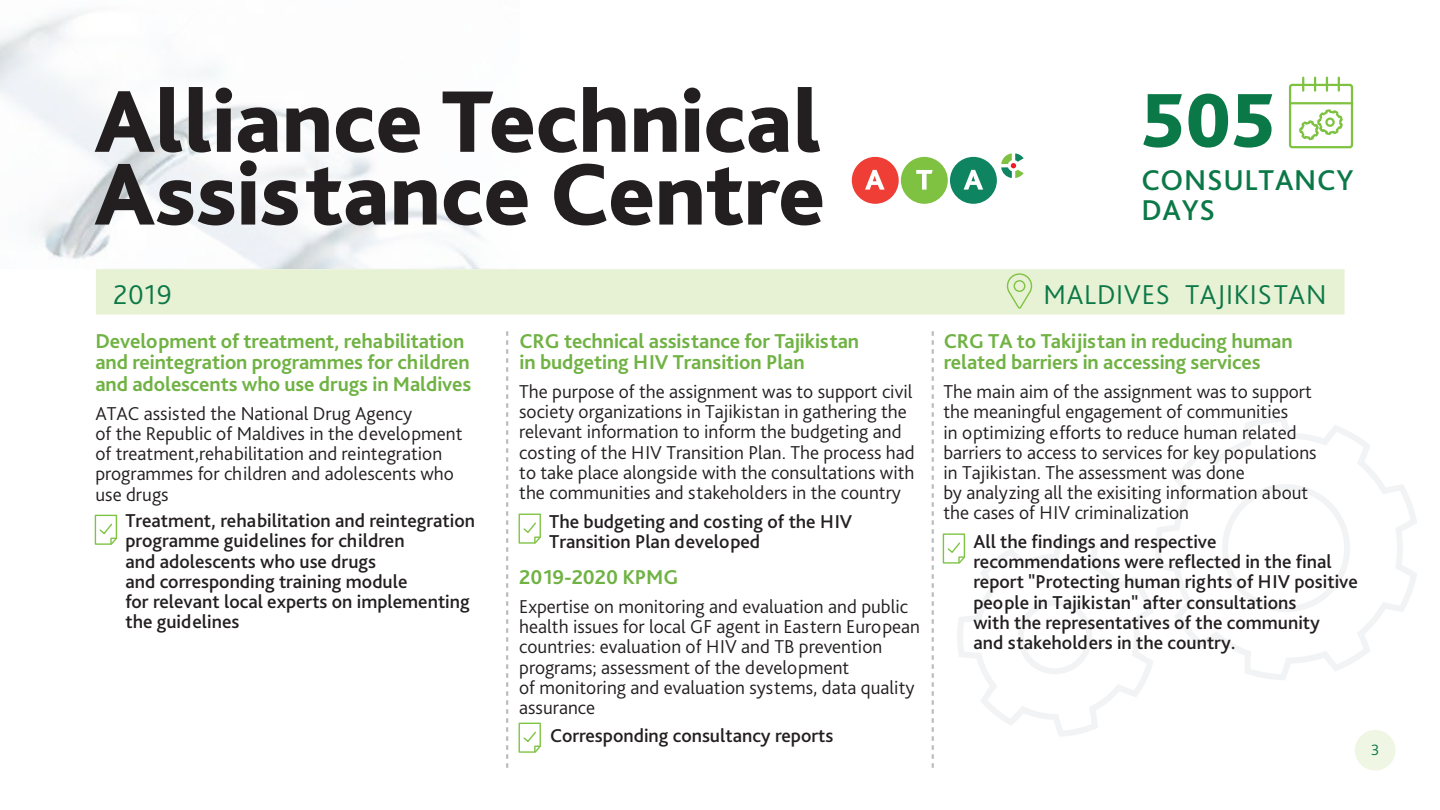
<style>
.page{position:relative;width:1440px;height:810px;background:#fff}
.page>*{position:absolute;margin:0;border:0;box-sizing:border-box;transform-origin:0 0}
.t1{font:800 91.5px/72.8px "Bliss Pro";color:#231f20}
.t2{font:800 79.88px "Bliss Pro";color:#0b7847}
.t3{font:500 30px/30.5px "Bliss Pro";letter-spacing:.025em;color:#0b7847}
.t4{font:300 28.5px "Bliss Pro";letter-spacing:.025em;color:#0b7847}
.t5{font:700 21px/21.8px "Bliss Pro";letter-spacing:-.005em;color:#70b243}
.t6{font:300 19.5px/20.2px "Bliss Pro";color:#231f20}
.t7{font:500 19.5px/20.2px "Bliss Pro";color:#231f20}
.t8{font:300 15.75px "Bliss Pro";color:#0a7848}
</style>
<div class="page">
<img style="left:0;top:11px;width:481px;height:258px">
<svg style="left:1156px;top:416px;width:261px;height:264px"></svg>
<div style="left:1222px;top:484px;width:128px;height:128px;border:6px solid #f2f3f4;border-radius:50%"></div>
<div style="left:852px;top:157px;width:47px;height:47px;background:#ee3e35;border-radius:50%"></div>
<div style="left:901px;top:157px;width:47px;height:47px;background:#7fc241;border-radius:50%"></div>
<div style="left:950px;top:157px;width:47px;height:47px;background:#0e8460;border-radius:50%"></div>
<svg style="left:865px;top:170px;width:20px;height:20px"></svg>
<svg style="left:916px;top:170px;width:17px;height:20px"></svg>
<svg style="left:964px;top:170px;width:19px;height:20px"></svg>
<svg style="left:1001px;top:153px;width:23px;height:25px"></svg>
<div style="left:1289px;top:84px;width:64px;height:64px;border:2px solid #7fc241;border-radius:2px"></div>
<svg style="left:1302px;top:78px;width:2px;height:13px"></svg>
<svg style="left:1314px;top:78px;width:2px;height:13px"></svg>
<svg style="left:1326px;top:78px;width:2px;height:13px"></svg>
<svg style="left:1338px;top:78px;width:2px;height:13px"></svg>
<hr style="left:1290px;top:102px;width:62px;height:2px;background:#7fc241">
<svg style="left:1299px;top:109px;width:44px;height:32px"></svg>
<div style="left:95px;top:269px;width:1250px;height:46px;background:#e7f1d4;border:1px solid #fff"></div>
<svg style="left:1006px;top:273px;width:27px;height:36px"></svg>
<div style="left:1014px;top:280px;width:11px;height:12px;border:1px solid #7fc241;border-radius:50%"></div>
<svg style="left:506px;top:331px;width:2px;height:437px"></svg>
<svg style="left:932px;top:331px;width:2px;height:437px"></svg>
<div style="left:1355px;top:730px;width:40px;height:41px;background:#f0f6e4;border-radius:50%"></div>
<svg style="left:94px;top:514px;width:24px;height:31px"></svg>
<svg style="left:942px;top:533px;width:215px;height:203px"></svg>
<svg style="left:518px;top:513px;width:23px;height:31px"></svg>
<svg style="left:518px;top:722px;width:23px;height:31px"></svg>
<h1 class="t1" style="left:94px;top:83px;width:732px">Alliance Technical<br>Assistance Centre</h1>
<h2 class="t2" style="left:1141px;top:71px;width:135px">505</h2>
<h3 class="t3" style="left:1141px;top:164px;width:214px">CONSULTANCY<br>DAYS</h3>
<h3 class="t4" style="left:113px;top:277px;width:60px">2019</h3>
<h3 class="t4" style="left:1043px;top:277px;width:285px">MALDIVES TAJIKISTAN</h3>
<p class="t5" style="left:95px;top:329px;width:377px">Development of treatment, rehabilitation and reintegration programmes for children and adolescents who use drugs in Maldives</p>
<p class="t5" style="left:520px;top:329px;width:341px">CRG technical assistance for Tajikistan in budgeting HIV Transition Plan</p>
<p class="t6" style="left:519px;top:381px;width:397px">The purpose of the assignment was to support civil society organizations in Tajikistan in gathering the relevant information to inform the budgeting and costing of the HIV Transition Plan. The process had to take place alongside with the consultations with the communities and stakeholders in the country</p>
<p class="t6" style="left:95px;top:403px;width:369px">ATAC assisted the National Drug Agency<br>of the Republic of Maldives in the development of treatment,rehabilitation and reintegration programmes for children and adolescents who use drugs</p>
<p class="t7" style="left:125px;top:510px;width:351px">Treatment, rehabilitation and reintegration programme guidelines for children<br>and adolescents who use drugs<br>and corresponding training module<br>for relevant local experts on implementing the guidelines</p>
<p class="t7" style="left:549px;top:511px;width:305px">The budgeting and costing of the HIV<br>Transition Plan developed</p>
<p class="t5" style="left:519px;top:566px;width:160px">2019-2020 KPMG</p>
<p class="t6" style="left:519px;top:596px;width:402px">Expertise on monitoring and evaluation and public health issues for local GF agent in Eastern European countries: evaluation of HIV and TB prevention programs; assessment of the development<br>of monitoring and evaluation systems, data quality assurance</p>
<p class="t7" style="left:550px;top:725px;width:285px">Corresponding consultancy reports</p>
<p class="t5" style="left:944px;top:329px;width:351px">CRG TA to Takijistan in reducing human related barriers in accessing services</p>
<p class="t6" style="left:943px;top:381px;width:375px">The main aim of the assignment was to support the meaningful engagement of communities<br>in optimizing efforts to reduce human related barriers to access to services for key populations in Tajikistan. The assessment was done<br>by analyzing all the exisiting information about the cases of HIV criminalization</p>
<p class="t7" style="left:973px;top:531px;width:386px">All the findings and respective recommendations were reflected in the final report "Protecting human rights of HIV positive people in Tajikistan" after consultations<br>with the representatives of the community<br>and stakeholders in the country.</p>
<p class="t8" style="left:1371px;top:740px;width:10px">3</p>
</div>
